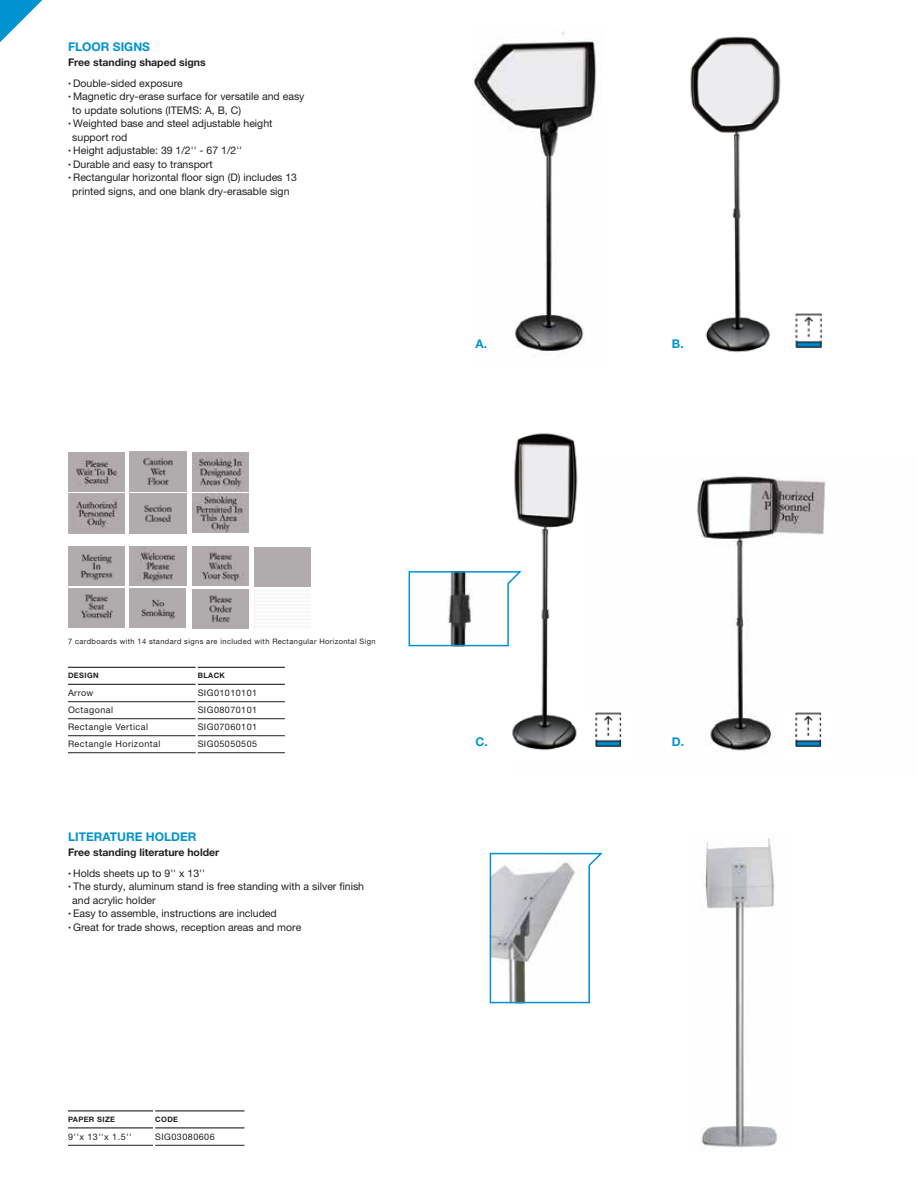
<style>
.page{position:relative;width:918px;height:1188px;background:#fff}
.page>*{position:absolute;margin:0;border:0;box-sizing:border-box;transform-origin:0 0}
.t1{font:700 12px "Helvetica Neue LT Std";color:#0093d0}
.t2{font:10.5px/13.5px "Helvetica Neue LT Std";color:#231f20}
.t3{font:700 10.5px "Helvetica Neue LT Std";color:#231f20}
.t4{font:9px/17px "Helvetica Neue LT Std";letter-spacing:.05em;color:#231f20}
.t5{font:7.5px "Helvetica Neue LT Std";letter-spacing:.05em;color:#231f20}
.t6{font:700 7.5px "Helvetica Neue LT Std";letter-spacing:.05em;color:#231f20}
.s1{font-family:"Enzo OT";font-weight:500}
</style>
<div class="page">
<svg style="left:0;top:0;width:43px;height:43px"></svg>
<img style="left:697px;top:476px;width:129px;height:276px">
<img style="left:474px;top:32px;width:122px;height:322px">
<img style="left:690px;top:36px;width:91px;height:317px">
<hr style="left:68px;top:667px;width:128px;height:1px;background:#231f20">
<hr style="left:68px;top:684px;width:128px;height:1px;background:#231f20">
<hr style="left:68px;top:701px;width:128px;height:1px;background:#231f20">
<hr style="left:68px;top:718px;width:128px;height:1px;background:#231f20">
<hr style="left:68px;top:735px;width:128px;height:1px;background:#231f20">
<hr style="left:68px;top:752px;width:128px;height:1px;background:#231f20">
<hr style="left:198px;top:667px;width:87px;height:1px;background:#231f20">
<hr style="left:198px;top:684px;width:87px;height:1px;background:#231f20">
<hr style="left:198px;top:701px;width:87px;height:1px;background:#231f20">
<hr style="left:198px;top:718px;width:87px;height:1px;background:#231f20">
<hr style="left:198px;top:735px;width:87px;height:1px;background:#231f20">
<hr style="left:198px;top:752px;width:87px;height:1px;background:#231f20">
<hr style="left:68px;top:1110px;width:85px;height:1px;background:#231f20">
<hr style="left:68px;top:1127px;width:85px;height:1px;background:#231f20">
<hr style="left:68px;top:1145px;width:85px;height:1px;background:#231f20">
<hr style="left:155px;top:1110px;width:89px;height:1px;background:#231f20">
<hr style="left:155px;top:1127px;width:89px;height:1px;background:#231f20">
<hr style="left:155px;top:1145px;width:89px;height:1px;background:#231f20">
<img style="left:192px;top:452px;width:57px;height:40px">
<img style="left:192px;top:494px;width:57px;height:39px">
<img style="left:130px;top:588px;width:56px;height:40px">
<img style="left:130px;top:546px;width:56px;height:40px">
<img style="left:130px;top:494px;width:56px;height:39px">
<img style="left:130px;top:452px;width:56px;height:40px">
<img style="left:68px;top:546px;width:56px;height:40px">
<img style="left:68px;top:588px;width:56px;height:40px">
<img style="left:68px;top:494px;width:56px;height:39px">
<img style="left:68px;top:452px;width:56px;height:40px">
<img style="left:192px;top:546px;width:57px;height:40px">
<img style="left:192px;top:589px;width:57px;height:39px">
<svg style="left:489px;top:852px;width:114px;height:152px"></svg>
<img style="left:701px;top:838px;width:76px;height:310px">
<img style="left:795px;top:313px;width:28px;height:35px">
<img style="left:512px;top:433px;width:66px;height:318px">
<img style="left:595px;top:712px;width:27px;height:35px">
<img style="left:784px;top:711px;width:42px;height:41px">
<svg style="left:408px;top:570px;width:115px;height:77px"></svg>
<p class="t1" style="left:68px;top:39px;width:84px">FLOOR SIGNS</p>
<p class="t3" style="left:68px;top:56px;width:139px">Free standing shaped signs</p>
<p class="t2" style="left:68px;top:76px;width:116px"><span class="s1">•</span> Double-sided exposure</p>
<p class="t2" style="left:72px;top:90px;width:234px;text-indent:-4px"><span class="s1">•</span> Magnetic dry-erase surface for versatile and easy to update solutions (ITEMS: A, B, C)</p>
<p class="t2" style="left:72px;top:117px;width:202px;text-indent:-4px"><span class="s1">•</span> Weighted base and steel adjustable height support rod</p>
<p class="t2" style="left:68px;top:144px;width:176px"><span class="s1">•</span> Height adjustable: 39 1/2'' - 67 1/2''</p>
<p class="t2" style="left:68px;top:157px;width:146px"><span class="s1">•</span> Durable and easy to transport</p>
<p class="t2" style="left:68px;top:171px;width:231px;text-align:center"><span class="s1">•</span> Rectangular horizontal floor sign (D) includes 13 printed signs, and one blank dry-erasable sign</p>
<p class="t1" style="left:476px;top:336px;width:13px">A.</p>
<p class="t5" style="left:68px;top:636px;width:309px">7 cardboards with 14 standard signs are included with Rectangular Horizontal Sign</p>
<p class="t6" style="left:68px;top:671px;width:32px">DESIGN</p>
<p class="t4" style="left:68px;top:685px;width:94px">Arrow<br>Octagonal<br>Rectangle Vertical<br>Rectangle Horizontal</p>
<p class="t6" style="left:198px;top:671px;width:29px">BLACK</p>
<p class="t4" style="left:198px;top:685px;width:61px;text-align:justify">SIG01010101<br>SIG08070101<br>SIG07060101<br>SIG05050505</p>
<p class="t1" style="left:68px;top:830px;width:130px">LITERATURE HOLDER</p>
<p class="t3" style="left:68px;top:846px;width:153px">Free standing literature holder</p>
<p class="t2" style="left:68px;top:866px;width:138px"><span class="s1">•</span> Holds sheets up to 9'' x 13''</p>
<p class="t2" style="left:72px;top:880px;width:293px;text-indent:-4px"><span class="s1">•</span> The sturdy, aluminum stand is free standing with a silver finish and acrylic holder</p>
<p class="t2" style="left:68px;top:907px;width:210px"><span class="s1">•</span> Easy to assemble, instructions are included</p>
<p class="t2" style="left:68px;top:920px;width:235px"><span class="s1">•</span> Great for trade shows, reception areas and more</p>
<p class="t6" style="left:68px;top:1115px;width:49px">PAPER SIZE</p>
<p class="t4" style="left:68px;top:1128px;width:65px">9''x 13''x 1.5''</p>
<p class="t6" style="left:155px;top:1115px;width:24px">CODE</p>
<p class="t4" style="left:155px;top:1128px;width:61px">SIG03080606</p>
<p class="t1" style="left:476px;top:734px;width:14px">C.</p>
<p class="t1" style="left:672px;top:336px;width:13px">B.</p>
<p class="t1" style="left:672px;top:734px;width:14px">D.</p>
</div>
